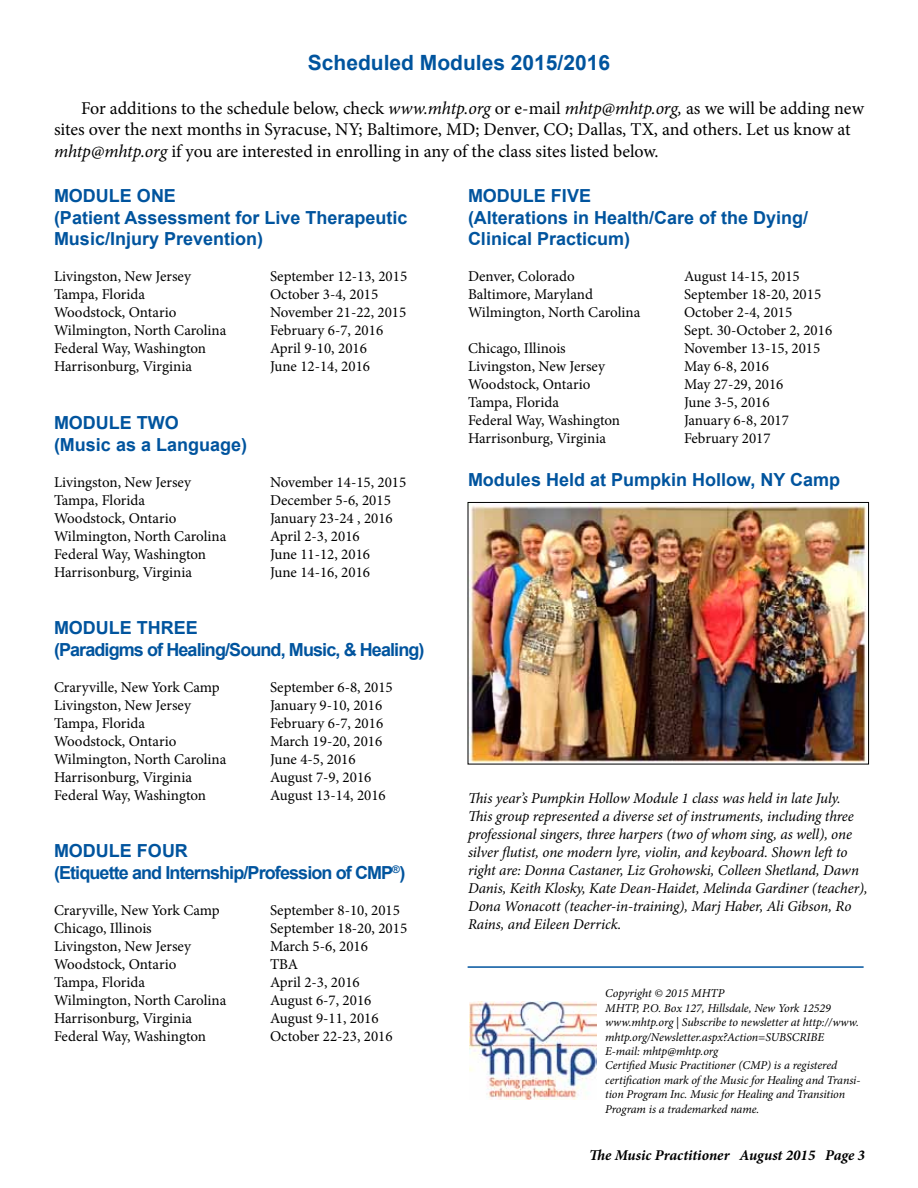
<style>
.page{position:relative;width:918px;height:1188px;background:#fff}
.page>*{position:absolute;margin:0;border:0;box-sizing:border-box;transform-origin:0 0}
.t1{font:700 21px "Arial";color:#00549e}
.t2{font:18px/21.6px "Minion Pro";color:#000}
.t3{font:700 18px/21.6px "Arial";color:#00549e}
.t4{font:700 18px/21.6px "Arial";letter-spacing:-.05em;color:#00549e}
.t5{font:15px/18px "Minion Pro";color:#000}
.t6{font:italic 15px/18px "Minion Pro";letter-spacing:-.01em;color:#000}
.t7{font:italic 700 15px "Minion Pro";color:#000}
.t8{font:italic 12px/14.4px "Minion Pro";letter-spacing:-.005em;color:#000}
.s1{font-style:italic}
</style>
<div class="page">
<hr style="left:468px;top:966px;width:396px;height:2px;background:#00549e">
<img style="left:469px;top:1002px;width:128px;height:97px">
<img style="left:470px;top:505px;width:397px;height:257px">
<div style="left:468px;top:502px;width:401px;height:262px;border:1px solid #000"></div>
<h1 class="t1" style="left:308px;top:49px;width:304px">Scheduled Modules 2015/2016</h1>
<p class="t2" style="left:54px;top:97px;width:812px;text-indent:27px">For additions to the schedule below, check <span class="s1">www.mhtp.org</span> or e-mail <span class="s1">mhtp@mhtp.org,</span> as we will be adding new sites over the next months in Syracuse, NY; Baltimore, MD; Denver, CO; Dallas, TX, and others. Let us know at <span class="s1">mhtp@mhtp.org</span> if you are interested in enrolling in any of the class sites listed below.</p>
<p class="t3" style="left:54px;top:186px;width:355px">MODULE ONE<br>(Patient Assessment for Live Therapeutic<br>Music/Injury Prevention)</p>
<p class="t5" style="left:54px;top:268px;width:139px">Livingston, New Jersey</p>
<p class="t5" style="left:270px;top:268px;width:139px">September 12-13, 2015</p>
<p class="t5" style="left:54px;top:286px;width:93px">Tampa, Florida</p>
<p class="t5" style="left:270px;top:286px;width:110px">October 3-4, 2015</p>
<p class="t5" style="left:54px;top:304px;width:124px">Woodstock, Ontario</p>
<p class="t5" style="left:270px;top:304px;width:138px">November 21-22, 2015</p>
<p class="t5" style="left:54px;top:322px;width:174px">Wilmington, North Carolina</p>
<p class="t5" style="left:270px;top:322px;width:115px">February 6-7, 2016</p>
<p class="t5" style="left:54px;top:340px;width:154px">Federal Way, Washington</p>
<p class="t5" style="left:270px;top:340px;width:98px">April 9-10, 2016</p>
<p class="t5" style="left:54px;top:358px;width:140px">Harrisonburg, Virginia</p>
<p class="t5" style="left:270px;top:358px;width:102px">June 12-14, 2016</p>
<p class="t3" style="left:54px;top:412px;width:195px">MODULE TWO<br>(Music as a Language)</p>
<p class="t5" style="left:54px;top:473px;width:139px">Livingston, New Jersey</p>
<p class="t5" style="left:270px;top:473px;width:138px">November 14-15, 2015</p>
<p class="t5" style="left:54px;top:491px;width:93px">Tampa, Florida</p>
<p class="t5" style="left:270px;top:491px;width:122px">December 5-6, 2015</p>
<p class="t5" style="left:54px;top:509px;width:124px">Woodstock, Ontario</p>
<p class="t5" style="left:270px;top:509px;width:124px">January 23-24 , 2016</p>
<p class="t5" style="left:54px;top:527px;width:174px">Wilmington, North Carolina</p>
<p class="t5" style="left:270px;top:527px;width:91px">April 2-3, 2016</p>
<p class="t5" style="left:54px;top:545px;width:154px">Federal Way, Washington</p>
<p class="t5" style="left:270px;top:545px;width:102px">June 11-12, 2016</p>
<p class="t5" style="left:54px;top:563px;width:140px">Harrisonburg, Virginia</p>
<p class="t5" style="left:270px;top:563px;width:102px">June 14-16, 2016</p>
<p class="t4" style="left:54px;top:618px;width:372px">MODULE THREE<br>(Paradigms of Healing/Sound, Music, &amp; Healing)</p>
<p class="t5" style="left:54px;top:678px;width:167px">Craryville, New York Camp</p>
<p class="t5" style="left:270px;top:678px;width:124px">September 6-8, 2015</p>
<p class="t5" style="left:54px;top:696px;width:139px">Livingston, New Jersey</p>
<p class="t5" style="left:270px;top:696px;width:114px">January 9-10, 2016</p>
<p class="t5" style="left:54px;top:714px;width:93px">Tampa, Florida</p>
<p class="t5" style="left:270px;top:714px;width:115px">February 6-7, 2016</p>
<p class="t5" style="left:54px;top:732px;width:124px">Woodstock, Ontario</p>
<p class="t5" style="left:270px;top:732px;width:114px">March 19-20, 2016</p>
<p class="t5" style="left:54px;top:750px;width:174px">Wilmington, North Carolina</p>
<p class="t5" style="left:270px;top:750px;width:87px">June 4-5, 2016</p>
<p class="t5" style="left:54px;top:768px;width:140px">Harrisonburg, Virginia</p>
<p class="t5" style="left:270px;top:768px;width:103px">August 7-9, 2016</p>
<p class="t5" style="left:54px;top:786px;width:154px">Federal Way, Washington</p>
<p class="t5" style="left:270px;top:786px;width:117px">August 13-14, 2016</p>
<p class="t4" style="left:54px;top:841px;width:353px">MODULE FOUR<br>(Etiquette and Internship/Profession of CMP<sup>®</sup>)</p>
<p class="t5" style="left:54px;top:901px;width:167px">Craryville, New York Camp</p>
<p class="t5" style="left:270px;top:901px;width:132px">September 8-10, 2015</p>
<p class="t5" style="left:54px;top:919px;width:99px">Chicago, Illinois</p>
<p class="t5" style="left:270px;top:919px;width:139px">September 18-20, 2015</p>
<p class="t5" style="left:54px;top:937px;width:139px">Livingston, New Jersey</p>
<p class="t5" style="left:270px;top:937px;width:99px">March 5-6, 2016</p>
<p class="t5" style="left:54px;top:955px;width:124px">Woodstock, Ontario</p>
<p class="t5" style="left:270px;top:955px;width:30px">TBA</p>
<p class="t5" style="left:54px;top:973px;width:93px">Tampa, Florida</p>
<p class="t5" style="left:270px;top:973px;width:91px">April 2-3, 2016</p>
<p class="t5" style="left:54px;top:991px;width:174px">Wilmington, North Carolina</p>
<p class="t5" style="left:270px;top:991px;width:103px">August 6-7, 2016</p>
<p class="t5" style="left:54px;top:1009px;width:140px">Harrisonburg, Virginia</p>
<p class="t5" style="left:270px;top:1009px;width:110px">August 9-11, 2016</p>
<p class="t5" style="left:54px;top:1027px;width:154px">Federal Way, Washington</p>
<p class="t5" style="left:270px;top:1027px;width:124px">October 22-23, 2016</p>
<p class="t3" style="left:468px;top:186px;width:342px">MODULE FIVE<br>(Alterations in Health/Care of the Dying/<br>Clinical Practicum)</p>
<p class="t5" style="left:468px;top:268px;width:108px">Denver, Colorado</p>
<p class="t5" style="left:684px;top:268px;width:117px">August 14-15, 2015</p>
<p class="t5" style="left:468px;top:286px;width:126px">Baltimore, Maryland</p>
<p class="t5" style="left:684px;top:286px;width:139px">September 18-20, 2015</p>
<p class="t5" style="left:468px;top:304px;width:174px">Wilmington, North Carolina</p>
<p class="t5" style="left:684px;top:304px;width:150px">October 2-4, 2015<br>Sept. 30-October 2, 2016</p>
<p class="t5" style="left:468px;top:340px;width:99px">Chicago, Illinois</p>
<p class="t5" style="left:684px;top:340px;width:138px">November 13-15, 2015</p>
<p class="t5" style="left:468px;top:358px;width:139px">Livingston, New Jersey</p>
<p class="t5" style="left:684px;top:358px;width:87px">May 6-8, 2016</p>
<p class="t5" style="left:468px;top:376px;width:124px">Woodstock, Ontario</p>
<p class="t5" style="left:684px;top:376px;width:101px">May 27-29, 2016</p>
<p class="t5" style="left:468px;top:394px;width:93px">Tampa, Florida</p>
<p class="t5" style="left:684px;top:394px;width:87px">June 3-5, 2016</p>
<p class="t5" style="left:468px;top:412px;width:154px">Federal Way, Washington</p>
<p class="t5" style="left:684px;top:412px;width:106px">January 6-8, 2017</p>
<p class="t5" style="left:468px;top:430px;width:140px">Harrisonburg, Virginia</p>
<p class="t5" style="left:684px;top:430px;width:88px">February 2017</p>
<p class="t3" style="left:468px;top:469px;width:374px">Modules Held at Pumpkin Hollow, NY Camp</p>
<p class="t6" style="left:468px;top:789px;width:401px">This year’s Pumpkin Hollow Module 1 class was held in late July.<br>This group represented a diverse set of instruments, including three professional singers, three harpers (two of whom sing, as well), one silver flutist, one modern lyre, violin, and keyboard. Shown left to right are: Donna Castaner, Liz Grohowski, Colleen Shetland, Dawn Danis, Keith Klosky, Kate Dean-Haidet, Melinda Gardiner (teacher), Dona Wonacott (teacher-in-training), Marj Haber, Ali Gibson, Ro Rains, and Eileen Derrick.</p>
<p class="t8" style="left:605px;top:986px;width:257px">Copyright © 2015 MHTP<br>MHTP, P.O. Box 127, Hillsdale, New York 12529 www.mhtp.org | Subscribe to newsletter at http://www. mhtp.org/Newsletter.aspx?Action=SUBSCRIBE E-mail: mhtp@mhtp.org<br>Certified Music Practitioner (CMP) is a registered certification mark of the Music for Healing and Transi&shy;tion Program Inc. Music for Healing and Transition Program is a trademarked name.</p>
<p class="t7" style="left:589px;top:1145px;width:277px">The Music Practitioner August 2015 Page 3</p>
</div>
